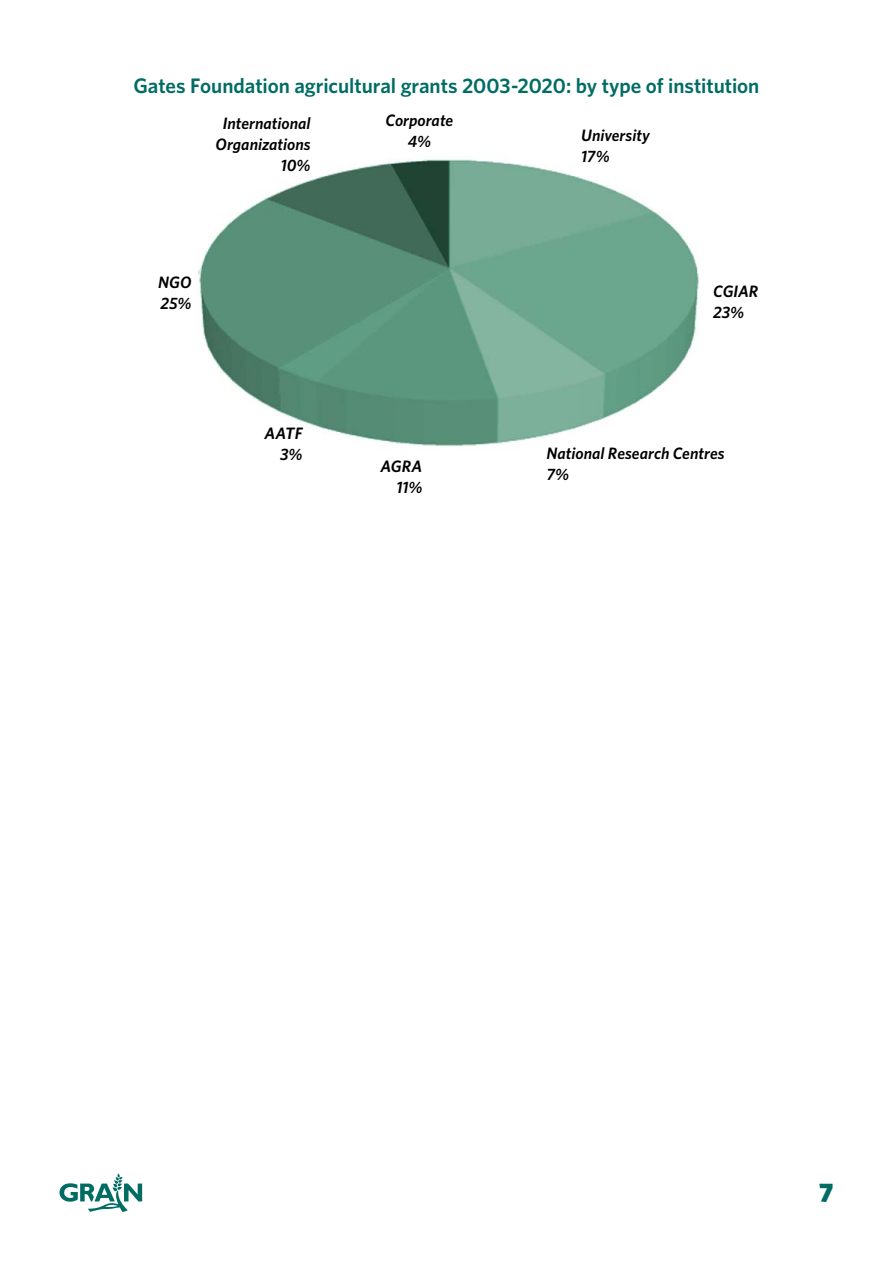
<style>
.page{position:relative;width:893px;height:1263px;background:#fff}
.page>*{position:absolute;margin:0;border:0;box-sizing:border-box;transform-origin:0 0}
.t1{font:900 27px "Whitney";color:#006c64}
.t2{font:600 21px "Whitney";letter-spacing:-.005em;color:#006c64}
.t3{font:italic 600 16.5px/21px "Whitney";letter-spacing:.005em;color:#000}
</style>
<div class="page">
<svg style="left:60px;top:1173px;width:82px;height:39px"></svg>
<img style="left:198px;top:159px;width:501px;height:288px">
<p class="t2" style="left:133px;top:73px;width:627px">Gates Foundation agricultural grants 2003-2020: by type of institution</p>
<p class="t3" style="left:386px;top:110px;width:69px;text-align:center">Corporate<br>4%</p>
<p class="t3" style="left:215px;top:113px;width:97px;text-align:right">International<br>Organizations<br>10%</p>
<p class="t3" style="left:581px;top:124px;width:70px">University<br>17%</p>
<p class="t3" style="left:158px;top:271px;width:35px">NGO<br>25%</p>
<p class="t3" style="left:264px;top:422px;width:39px;text-align:right">AATF<br>3%</p>
<p class="t3" style="left:380px;top:455px;width:43px;text-align:right">AGRA<br>11%</p>
<p class="t3" style="left:713px;top:280px;width:47px">CGIAR<br>23%</p>
<p class="t3" style="left:546px;top:443px;width:180px">National Research Centres<br>7%</p>
<h1 class="t1" style="left:819px;top:1176px;width:16px">7</h1>
</div>
